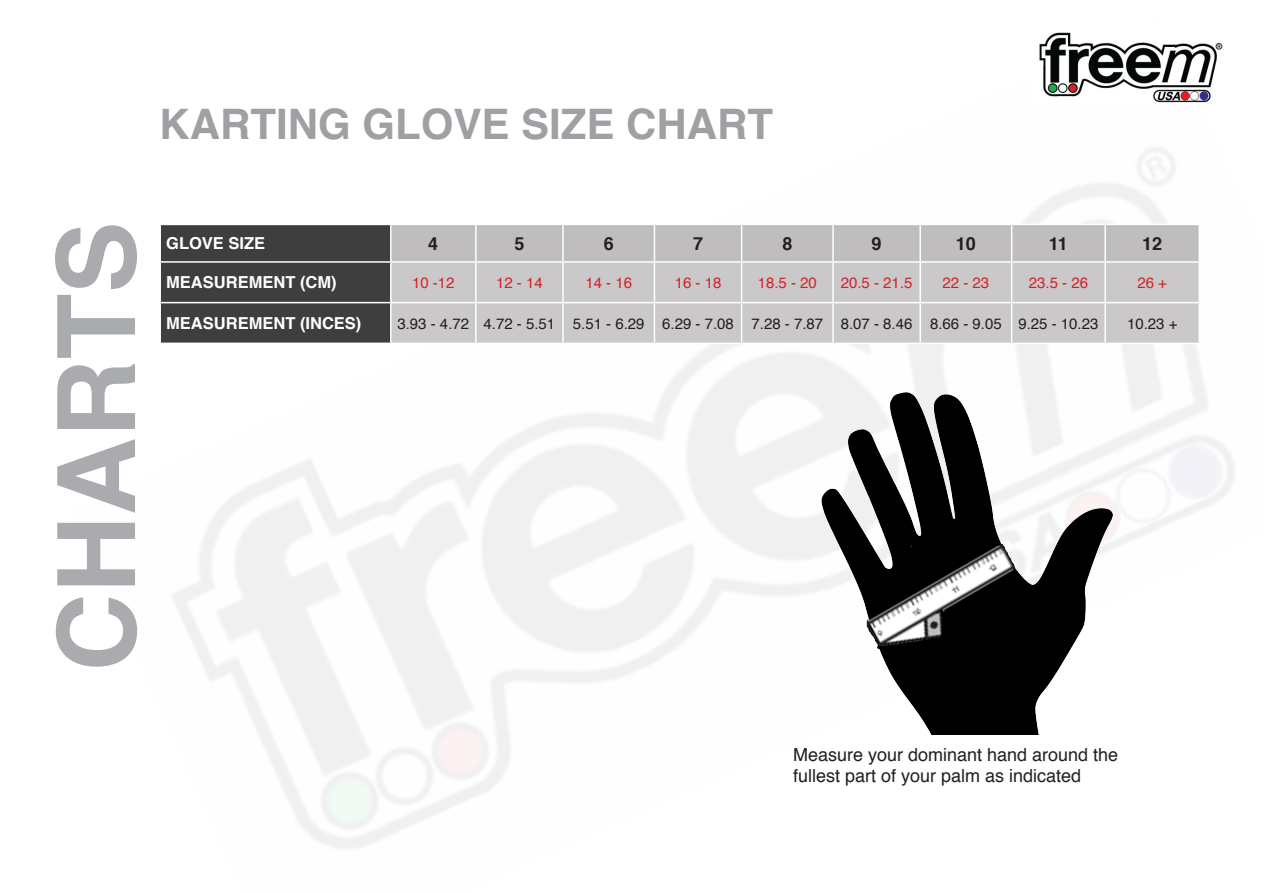
<style>
.page{position:relative;width:1263px;height:893px;background:#fff}
.page>*{position:absolute;margin:0;border:0;box-sizing:border-box;transform-origin:0 0}
.t1{font:700 108px "Helvetica";color:#aaabaf}
.t2{font:700 42px "Helvetica";color:#9fa0a4}
.t3{font:18px/21.6px "Helvetica";color:#231f20}
.t4{font:700 18px "Helvetica";color:#231f20}
.t5{font:700 16.5px "Helvetica";color:#fff}
.t6{font:15px "Helvetica";color:#231f20}
.t7{font:15px "Helvetica";color:#d1232a}
</style>
<div class="page">
<img style="left:172px;top:148px;width:1062px;height:701px">
<img style="left:793px;top:372px;width:332px;height:362px">
<svg style="left:161px;top:225px;width:1037px;height:118px;background:#828181"></svg>
<div style="left:392px;top:263px;width:806px;height:80px;background:#cac8c8"></div>
<hr style="left:390px;top:263px;width:2px;height:39px;background:#fff">
<hr style="left:475px;top:263px;width:2px;height:39px;background:#fff">
<hr style="left:562px;top:263px;width:2px;height:39px;background:#fff">
<hr style="left:654px;top:263px;width:1px;height:39px;background:#fff">
<hr style="left:741px;top:263px;width:1px;height:39px;background:#fff">
<hr style="left:832px;top:263px;width:2px;height:39px;background:#fff">
<hr style="left:919px;top:263px;width:2px;height:39px;background:#fff">
<hr style="left:1011px;top:263px;width:1px;height:39px;background:#fff">
<hr style="left:1104px;top:263px;width:2px;height:39px;background:#fff">
<hr style="left:1198px;top:263px;width:2px;height:39px;background:#fff">
<hr style="left:159px;top:302px;width:232px;height:1px;background:#fff">
<hr style="left:391px;top:302px;width:85px;height:1px;background:#fff">
<hr style="left:390px;top:303px;width:2px;height:40px;background:#fff">
<hr style="left:476px;top:302px;width:87px;height:1px;background:#fff">
<hr style="left:475px;top:303px;width:2px;height:40px;background:#fff">
<hr style="left:563px;top:302px;width:91px;height:1px;background:#fff">
<hr style="left:562px;top:303px;width:2px;height:40px;background:#fff">
<hr style="left:654px;top:302px;width:88px;height:1px;background:#fff">
<hr style="left:654px;top:303px;width:1px;height:40px;background:#fff">
<hr style="left:742px;top:302px;width:91px;height:1px;background:#fff">
<hr style="left:741px;top:303px;width:1px;height:40px;background:#fff">
<hr style="left:833px;top:302px;width:87px;height:1px;background:#fff">
<hr style="left:832px;top:303px;width:2px;height:40px;background:#fff">
<hr style="left:920px;top:302px;width:92px;height:1px;background:#fff">
<hr style="left:919px;top:303px;width:2px;height:40px;background:#fff">
<hr style="left:1012px;top:302px;width:93px;height:1px;background:#fff">
<hr style="left:1011px;top:303px;width:1px;height:40px;background:#fff">
<hr style="left:1105px;top:302px;width:95px;height:1px;background:#fff">
<hr style="left:1104px;top:303px;width:2px;height:40px;background:#fff">
<hr style="left:1198px;top:303px;width:2px;height:40px;background:#fff">
<hr style="left:159px;top:343px;width:232px;height:1px;background:#fff">
<hr style="left:391px;top:343px;width:85px;height:1px;background:#fff">
<hr style="left:476px;top:343px;width:87px;height:1px;background:#fff">
<hr style="left:563px;top:343px;width:91px;height:1px;background:#fff">
<hr style="left:654px;top:343px;width:88px;height:1px;background:#fff">
<hr style="left:742px;top:343px;width:91px;height:1px;background:#fff">
<hr style="left:833px;top:343px;width:87px;height:1px;background:#fff">
<hr style="left:920px;top:343px;width:92px;height:1px;background:#fff">
<hr style="left:1012px;top:343px;width:93px;height:1px;background:#fff">
<hr style="left:1105px;top:343px;width:95px;height:1px;background:#fff">
<hr style="left:159px;top:224px;width:232px;height:1px;background:#fff">
<hr style="left:391px;top:224px;width:85px;height:1px;background:#fff">
<hr style="left:390px;top:225px;width:2px;height:36px;background:#fff">
<hr style="left:476px;top:224px;width:87px;height:1px;background:#fff">
<hr style="left:475px;top:225px;width:2px;height:36px;background:#fff">
<hr style="left:563px;top:224px;width:91px;height:1px;background:#fff">
<hr style="left:562px;top:225px;width:2px;height:36px;background:#fff">
<hr style="left:654px;top:224px;width:88px;height:1px;background:#fff">
<hr style="left:654px;top:225px;width:1px;height:36px;background:#fff">
<hr style="left:742px;top:224px;width:91px;height:1px;background:#fff">
<hr style="left:741px;top:225px;width:1px;height:36px;background:#fff">
<hr style="left:833px;top:224px;width:87px;height:1px;background:#fff">
<hr style="left:832px;top:225px;width:2px;height:36px;background:#fff">
<hr style="left:920px;top:224px;width:92px;height:1px;background:#fff">
<hr style="left:919px;top:225px;width:2px;height:36px;background:#fff">
<hr style="left:1012px;top:224px;width:93px;height:1px;background:#fff">
<hr style="left:1011px;top:225px;width:1px;height:36px;background:#fff">
<hr style="left:1105px;top:224px;width:95px;height:1px;background:#fff">
<hr style="left:1104px;top:225px;width:2px;height:36px;background:#fff">
<hr style="left:1198px;top:225px;width:2px;height:36px;background:#fff">
<hr style="left:159px;top:261px;width:232px;height:2px;background:#fff">
<hr style="left:391px;top:261px;width:85px;height:2px;background:#fff">
<hr style="left:476px;top:261px;width:87px;height:2px;background:#fff">
<hr style="left:563px;top:261px;width:91px;height:2px;background:#fff">
<hr style="left:654px;top:261px;width:88px;height:2px;background:#fff">
<hr style="left:742px;top:261px;width:91px;height:2px;background:#fff">
<hr style="left:833px;top:261px;width:87px;height:2px;background:#fff">
<hr style="left:920px;top:261px;width:92px;height:2px;background:#fff">
<hr style="left:1012px;top:261px;width:93px;height:2px;background:#fff">
<hr style="left:1105px;top:261px;width:95px;height:2px;background:#fff">
<img style="left:1039px;top:32px;width:184px;height:71px">
<p class="t2" style="left:159px;top:90px;width:615px">KARTING GLOVE SIZE CHART</p>
<p class="t1" style="left:10px;top:671px;width:451px;rotate:-90deg">CHARTS</p>
<p class="t5" style="left:166px;top:230px;width:101px">GLOVE SIZE</p>
<p class="t4" style="left:428px;top:229px;width:12px">4</p>
<p class="t4" style="left:514px;top:229px;width:12px">5</p>
<p class="t4" style="left:604px;top:229px;width:12px">6</p>
<p class="t4" style="left:693px;top:229px;width:12px">7</p>
<p class="t4" style="left:782px;top:229px;width:12px">8</p>
<p class="t4" style="left:872px;top:229px;width:12px">9</p>
<p class="t4" style="left:956px;top:229px;width:22px">10</p>
<p class="t4" style="left:1049px;top:229px;width:21px">11</p>
<p class="t4" style="left:1142px;top:229px;width:22px">12</p>
<p class="t5" style="left:166px;top:269px;width:172px">MEASUREMENT (CM)</p>
<p class="t7" style="left:412px;top:271px;width:44px">10 -12</p>
<p class="t7" style="left:496px;top:271px;width:48px">12 - 14</p>
<p class="t7" style="left:585px;top:271px;width:48px">14 - 16</p>
<p class="t7" style="left:675px;top:271px;width:48px">16 - 18</p>
<p class="t7" style="left:758px;top:271px;width:61px">18.5 - 20</p>
<p class="t7" style="left:841px;top:271px;width:73px">20.5 - 21.5</p>
<p class="t7" style="left:942px;top:271px;width:48px">22 - 23</p>
<p class="t7" style="left:1029px;top:271px;width:61px">23.5 - 26</p>
<p class="t7" style="left:1137px;top:271px;width:31px">26 +</p>
<p class="t5" style="left:166px;top:310px;width:197px">MEASUREMENT (INCES)</p>
<p class="t6" style="left:397px;top:312px;width:73px">3.93 - 4.72</p>
<p class="t6" style="left:484px;top:312px;width:73px">4.72 - 5.51</p>
<p class="t6" style="left:573px;top:312px;width:73px">5.51 - 6.29</p>
<p class="t6" style="left:662px;top:312px;width:73px">6.29 - 7.08</p>
<p class="t6" style="left:751px;top:312px;width:73px">7.28 - 7.87</p>
<p class="t6" style="left:841px;top:312px;width:73px">8.07 - 8.46</p>
<p class="t6" style="left:930px;top:312px;width:73px">8.66 - 9.05</p>
<p class="t6" style="left:1018px;top:312px;width:82px">9.25 - 10.23</p>
<p class="t6" style="left:1127px;top:312px;width:52px">10.23 +</p>
<p class="t3" style="left:793px;top:744px;width:327px">Measure your dominant hand around the fullest part of your palm as indicated</p>
</div>
